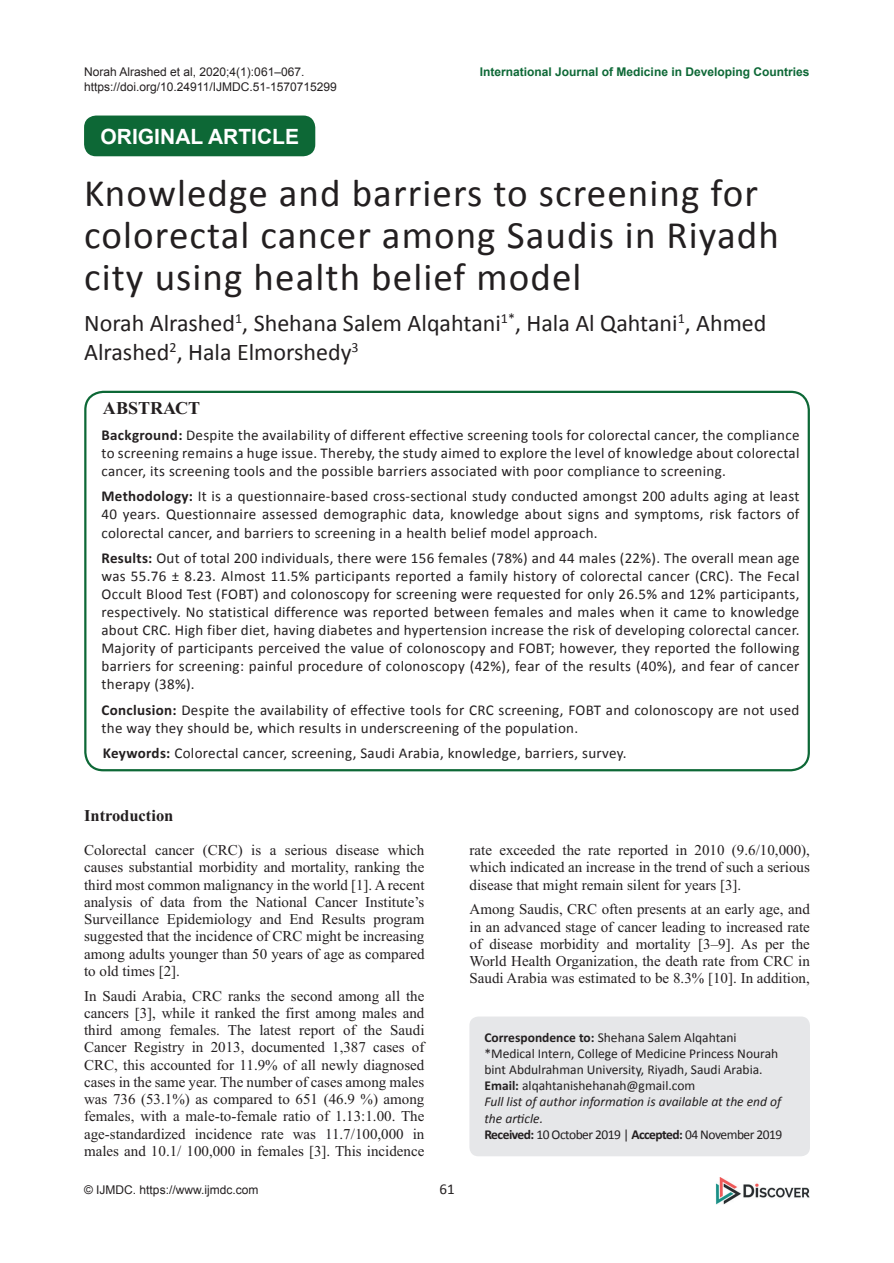
<style>
.page{position:relative;width:894px;height:1263px;background:#fff}
.page>*{position:absolute;margin:0;border:0;box-sizing:border-box;transform-origin:0 0}
.t1{font:39px/42px "Calibri";letter-spacing:.03em;color:#231f20}
.t2{font:24px/28.8px "Calibri";color:#231f20}
.t3{font:700 21px "Arial";color:#fff}
.t4{font:700 18px "Times New Roman";color:#231f20}
.t5{font:700 16.5px "Times New Roman";color:#231f20}
.t6{font:15px/18px "Calibri";letter-spacing:.02em;color:#231f20;text-align:justify}
.t7{font:15px/17.2px "Times New Roman";color:#231f20;text-align:justify}
.t8{font:13.5px/16.2px "Calibri";color:#231f20}
.t9{font:12px/14.4px "Arial";color:#231f20}
.t10{font:700 12px "Arial";color:#0d6836}
.s1{font-weight:700}
.s2{font-style:italic}
</style>
<div class="page">
<img style="left:715px;top:1177px;width:94px;height:27px">
<div style="left:84px;top:391px;width:725px;height:380px;border:2px solid #0d6836;border-radius:18px"></div>
<div style="left:469px;top:1016px;width:340px;height:140px;background:#e6e7e9;border-radius:9px"></div>
<div style="left:84px;top:115px;width:231px;height:41px;background:#0d6836;border-radius:12px"></div>
<p class="t9" style="left:84px;top:65px;width:254px">Norah Alrashed et al, 2020;4(1):061–067. https://doi.org/10.24911/IJMDC.51-1570715299</p>
<h3 class="t3" style="left:100px;top:122px;width:200px">ORIGINAL ARTICLE</h3>
<p class="t10" style="left:479px;top:64px;width:331px">International Journal of Medicine in Developing Countries</p>
<h1 class="t1" style="left:84px;top:170px;width:696px">Knowledge and barriers to screening for colorectal cancer among Saudis in Riyadh city using health belief model</h1>
<h2 class="t2" style="left:84px;top:307px;width:683px">Norah Alrashed<sup>1</sup>, Shehana Salem Alqahtani<sup>1*</sup>, Hala Al Qahtani<sup>1</sup>, Ahmed<br>Alrashed<sup>2</sup>, Hala Elmorshedy<sup>3</sup></h2>
<p class="t4" style="left:103px;top:398px;width:99px">ABSTRACT</p>
<p class="t6" style="left:101px;top:425px;width:699px"><span class="s1">Background:</span> Despite the availability of different effective screening tools for colorectal cancer, the compliance to screening remains a huge issue. Thereby, the study aimed to explore the level of knowledge about colorectal cancer, its screening tools and the possible barriers associated with poor compliance to screening.</p>
<p class="t6" style="left:101px;top:487px;width:699px"><span class="s1">Methodology:</span> It is a questionnaire-based cross-sectional study conducted amongst 200 adults aging at least 40 years. Questionnaire assessed demographic data, knowledge about signs and symptoms, risk factors of colorectal cancer, and barriers to screening in a health belief model approach.</p>
<p class="t6" style="left:101px;top:548px;width:699px"><span class="s1">Results:</span> Out of total 200 individuals, there were 156 females (78%) and 44 males (22%). The overall mean age was 55.76 ± 8.23. Almost 11.5% participants reported a family history of colorectal cancer (CRC). The Fecal Occult Blood Test (FOBT) and colonoscopy for screening were requested for only 26.5% and 12% participants, respectively. No statistical difference was reported between females and males when it came to knowledge about CRC. High fiber diet, having diabetes and hypertension increase the risk of developing colorectal cancer.<br>Majority of participants perceived the value of colonoscopy and FOBT; however, they reported the following barriers for screening: painful procedure of colonoscopy (42%), fear of the results (40%), and fear of cancer therapy (38%).</p>
<p class="t6" style="left:101px;top:700px;width:699px"><span class="s1">Conclusion:</span> Despite the availability of effective tools for CRC screening, FOBT and colonoscopy are not used the way they should be, which results in underscreening of the population.</p>
<p class="t6" style="left:103px;top:743px;width:525px"><span class="s1">Keywords:</span> Colorectal cancer, screening, Saudi Arabia, knowledge, barriers, survey.</p>
<p class="t5" style="left:84px;top:806px;width:91px">Introduction</p>
<p class="t7" style="left:84px;top:841px;width:342px">Colorectal cancer (CRC) is a serious disease which causes substantial morbidity and mortality, ranking the third most common malignancy in the world [1]. A recent analysis of data from the National Cancer Institute’s Surveillance Epidemiology and End Results program suggested that the incidence of CRC might be increasing among adults younger than 50 years of age as compared to old times [2].</p>
<p class="t7" style="left:84px;top:986px;width:342px">In Saudi Arabia, CRC ranks the second among all the cancers [3], while it ranked the first among males and third among females. The latest report of the Saudi Cancer Registry in 2013, documented 1,387 cases of CRC, this accounted for 11.9% of all newly diagnosed cases in the same year. The number of cases among males was 736 (53.1%) as compared to 651 (46.9 %) among females, with a male-to-female ratio of 1.13:1.00. The age-standardized incidence rate was 11.7/100,000 in males and 10.1/ 100,000 in females [3]. This incidence</p>
<p class="t9" style="left:84px;top:1182px;width:176px">© IJMDC. https://www.ijmdc.com</p>
<p class="t6" style="left:439px;top:1179px;width:17px">61</p>
<p class="t7" style="left:469px;top:841px;width:342px">rate exceeded the rate reported in 2010 (9.6/10,000), which indicated an increase in the trend of such a serious disease that might remain silent for years [3].</p>
<p class="t7" style="left:469px;top:900px;width:342px">Among Saudis, CRC often presents at an early age, and in an advanced stage of cancer leading to increased rate of disease morbidity and mortality [3–9]. As per the World Health Organization, the death rate from CRC in Saudi Arabia was estimated to be 8.3% [10]. In addition,</p>
<p class="t8" style="left:484px;top:1028px;width:299px"><span class="s1">Correspondence to:</span> Shehana Salem Alqahtani *Medical Intern, College of Medicine Princess Nourah bint Abdulrahman University, Riyadh, Saudi Arabia.<br><span class="s1">Email:</span> alqahtanishehanah@gmail.com<br><span class="s2">Full list of author information is available at the end of the article.<br></span><span class="s1">Received:</span> 10 October 2019 | <span class="s1">Accepted:</span> 04 November 2019</p>
</div>
